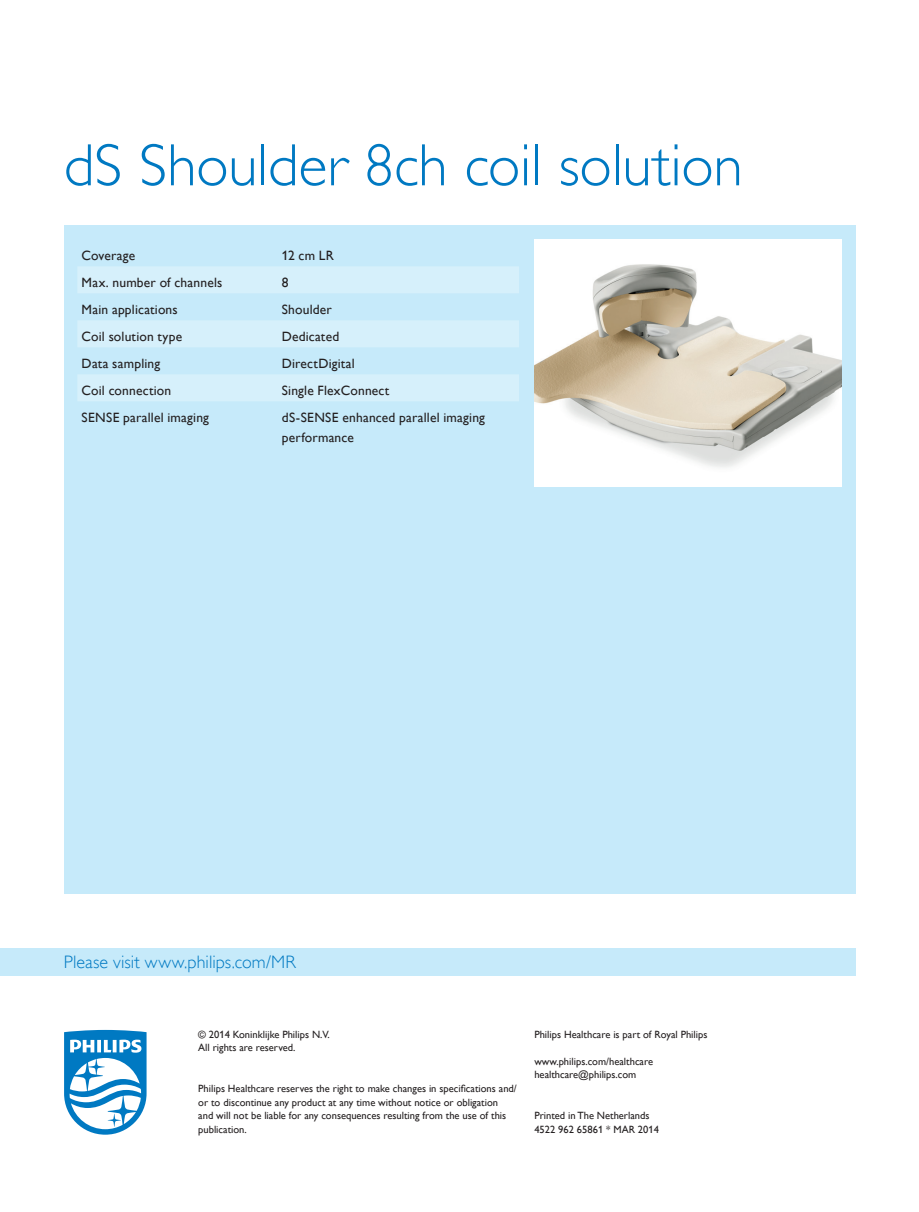
<style>
.page{position:relative;width:919px;height:1212px;background:#fff}
.page>*{position:absolute;margin:0;border:0;box-sizing:border-box;transform-origin:0 0}
.t1{font:60px "Gill Sans Alt One WGL Light";letter-spacing:-.005em;color:#0079c2}
.t2{font:18px "Gill Sans Alt One WGL Light";letter-spacing:.005em;color:#0079c2}
.t3{font:13.5px/20.2px "Gill Sans Alt One WGL";letter-spacing:.015em;color:#231f20}
.t4{font:10.5px/13.5px "Gill Sans Alt One WGL";color:#231f20}
</style>
<div class="page">
<div style="left:0;top:948px;width:855px;height:27px;background:#c6eafa"></div>
<div style="left:64px;top:226px;width:791px;height:668px;background:#c6eafa"></div>
<svg style="left:78px;top:267px;width:441px;height:134px;fill:#d6f0fb"></svg>
<img style="left:534px;top:239px;width:307px;height:247px">
<svg style="left:64px;top:1030px;width:82px;height:105px"></svg>
<h1 class="t1" style="left:64px;top:126px;width:680px">dS Shoulder 8ch coil solution</h1>
<p class="t3" style="left:82px;top:245px;width:55px">Coverage</p>
<p class="t3" style="left:282px;top:245px;width:54px">12 cm LR</p>
<p class="t3" style="left:82px;top:272px;width:142px">Max. number of channels</p>
<p class="t3" style="left:282px;top:272px;width:8px">8</p>
<p class="t3" style="left:82px;top:299px;width:98px">Main applications</p>
<p class="t3" style="left:282px;top:299px;width:52px">Shoulder</p>
<p class="t3" style="left:82px;top:326px;width:102px">Coil solution type</p>
<p class="t3" style="left:282px;top:326px;width:59px">Dedicated</p>
<p class="t3" style="left:82px;top:353px;width:80px">Data sampling</p>
<p class="t3" style="left:282px;top:353px;width:74px">DirectDigital</p>
<p class="t3" style="left:82px;top:380px;width:91px">Coil connection</p>
<p class="t3" style="left:282px;top:380px;width:109px">Single FlexConnect</p>
<p class="t3" style="left:82px;top:407px;width:129px">SENSE parallel imaging</p>
<p class="t3" style="left:282px;top:407px;width:205px">dS-SENSE enhanced parallel imaging performance</p>
<h2 class="t2" style="left:64px;top:950px;width:233px">Please visit www.philips.com/MR</h2>
<p class="t4" style="left:198px;top:1027px;width:133px">© 2014 Koninklijke Philips N.V.<br>All rights are reserved.</p>
<p class="t4" style="left:198px;top:1081px;width:320px">Philips Healthcare reserves the right to make changes in specifications and/ or to discontinue any product at any time without notice or obligation<br>and will not be liable for any consequences resulting from the use of this publication.</p>
<p class="t4" style="left:534px;top:1027px;width:175px">Philips Healthcare is part of Royal Philips</p>
<p class="t4" style="left:534px;top:1054px;width:120px">www.philips.com/healthcare healthcare@philips.com</p>
<p class="t4" style="left:534px;top:1108px;width:126px">Printed in The Netherlands<br>4522 962 65861 * MAR 2014</p>
</div>
